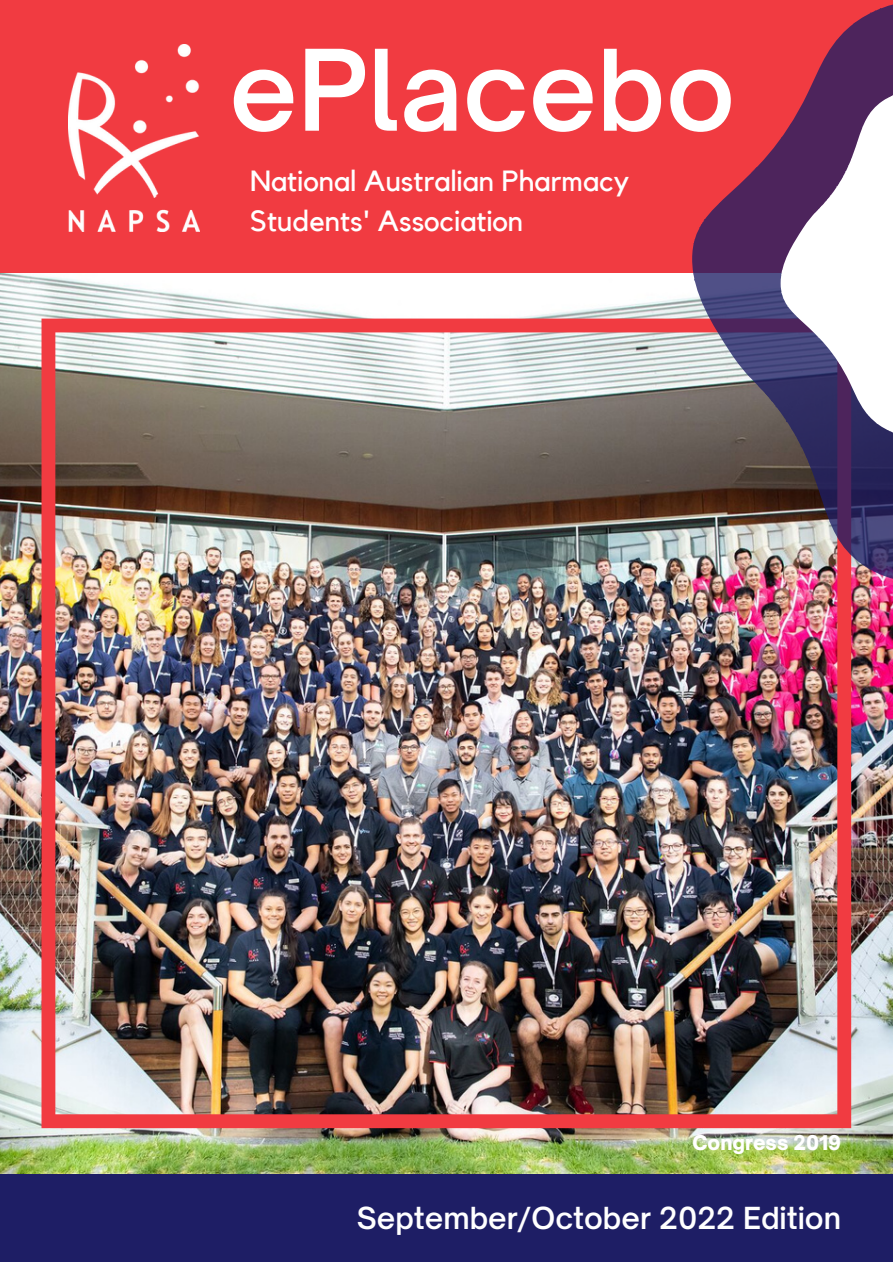
<style>
.page{position:relative;width:893px;height:1264px;background:#fff}
.page>*{position:absolute;margin:0;border:0;box-sizing:border-box;transform-origin:0 0}
.t1{font:600 107.4px "Open Sauce One";color:#fff}
.t2{font:29.1px/40.2px "Kollektif";color:#fff}
.t3{font:600 29.1px "Open Sauce One";color:#fff}
.t4{font:900 19.35px "Open Sauce One";color:#fff}
</style>
<div class="page">
<div style="left:0;top:0;width:892px;height:273px;background:#f13b41"></div>
<div style="left:0;top:1173px;width:892px;height:88px;background:#1e1e65"></div>
<img style="left:69px;top:44px;width:130px;height:187px">
<img style="left:0;top:273px;width:892px;height:900px">
<img style="left:41px;top:318px;width:810px;height:810px">
<img style="left:692px;top:4px;width:200px;height:579px">
<svg style="left:780px;top:90px;width:112px;height:347px"></svg>
<h1 class="t1" style="left:229px;top:23px;width:507px">ePlacebo</h1>
<p class="t2" style="left:250px;top:161px;width:381px">National Australian Pharmacy<br>Students' Association</p>
<p class="t4" style="left:692px;top:1130px;width:150px">Congress 2019</p>
<p class="t3" style="left:357px;top:1199px;width:486px">September/October 2022 Edition</p>
</div>
